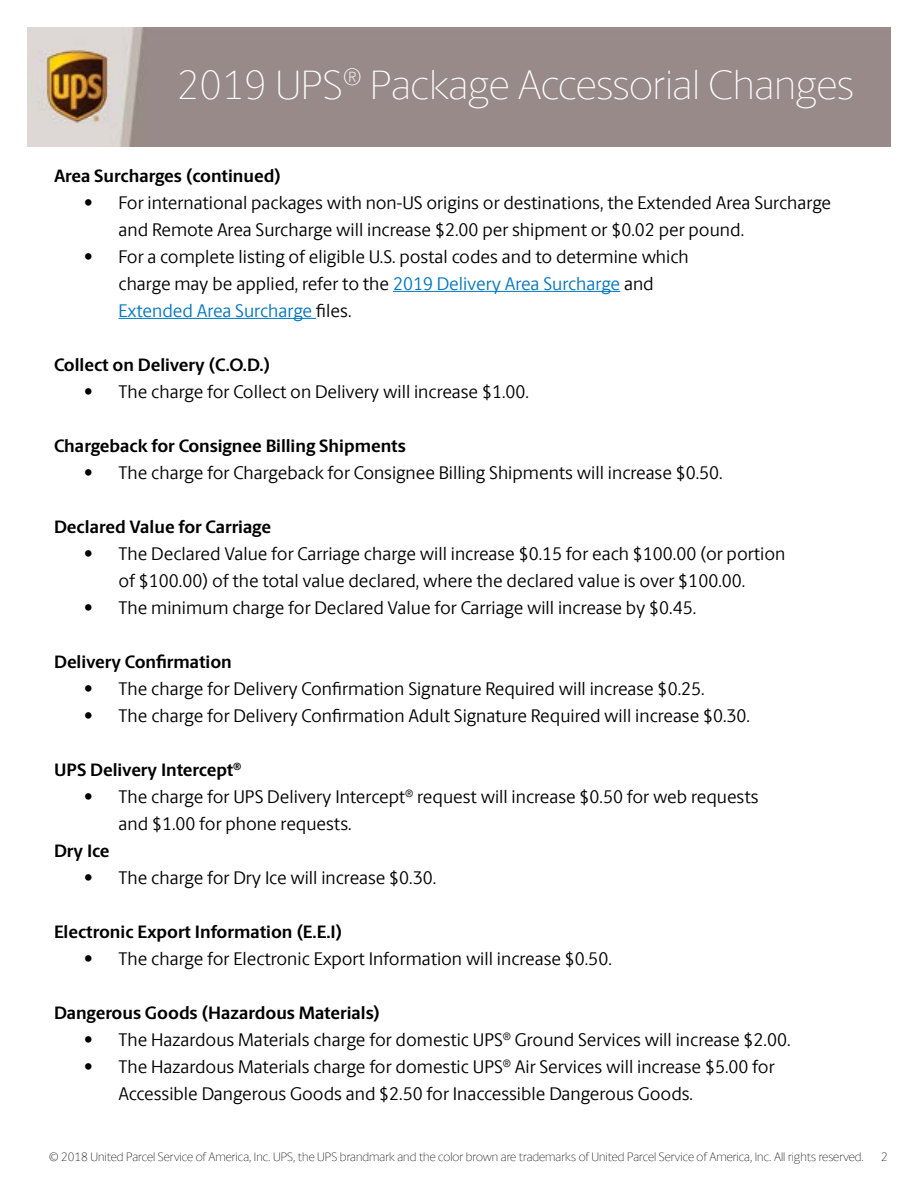
<style>
.page{position:relative;width:918px;height:1188px;background:#fff}
.page>*{position:absolute;margin:0;border:0;box-sizing:border-box;transform-origin:0 0}
.t1{font:200 40.35px "UPS Berlingske Sans";color:#fff}
.t2{font:18px/27px "UPS Berlingske Sans";color:#000}
.t3{font:700 18px "UPS Berlingske Sans";color:#000}
.t4{font:200 12px "UPS Berlingske Sans";color:#000}
.s1{color:#0076c0}
</style>
<div class="page">
<img style="left:27px;top:27px;width:864px;height:119px">
<hr style="left:393px;top:291px;width:227px;height:1px;background:#0076c0">
<hr style="left:118px;top:318px;width:198px;height:1px;background:#0076c0">
<h1 class="t1" style="left:177px;top:61px;width:678px">2019 UPS<sup>®</sup> Package Accessorial Changes</h1>
<p class="t3" style="left:54px;top:162px;width:229px">Area Surcharges (continued)</p>
<p class="t2" style="left:119px;top:189px;width:714px;text-indent:-35px">• For international packages with non-US origins or destinations, the Extended Area Surcharge and Remote Area Surcharge will increase $2.00 per shipment or $0.02 per pound.</p>
<p class="t2" style="left:119px;top:243px;width:572px;text-indent:-35px">• For a complete listing of eligible U.S. postal codes and to determine which charge may be applied, refer to the <span class="s1">2019 Delivery Area Surcharge</span> and<br><span class="s1">Extended Area Surcharge</span> files.</p>
<p class="t3" style="left:54px;top:351px;width:218px">Collect on Delivery (C.O.D.)</p>
<p class="t2" style="left:84px;top:378px;width:446px">• The charge for Collect on Delivery will increase $1.00.</p>
<p class="t3" style="left:54px;top:432px;width:354px">Chargeback for Consignee Billing Shipments</p>
<p class="t2" style="left:84px;top:459px;width:640px">• The charge for Chargeback for Consignee Billing Shipments will increase $0.50.</p>
<p class="t3" style="left:54px;top:513px;width:218px">Declared Value for Carriage</p>
<p class="t2" style="left:84px;top:540px;width:703px;text-align:center">• The Declared Value for Carriage charge will increase $0.15 for each $100.00 (or portion of $100.00) of the total value declared, where the declared value is over $100.00.</p>
<p class="t2" style="left:84px;top:594px;width:614px">• The minimum charge for Declared Value for Carriage will increase by $0.45.</p>
<p class="t3" style="left:54px;top:648px;width:179px">Delivery Confirmation</p>
<p class="t2" style="left:84px;top:675px;width:622px">• The charge for Delivery Confirmation Signature Required will increase $0.25.</p>
<p class="t2" style="left:84px;top:702px;width:667px">• The charge for Delivery Confirmation Adult Signature Required will increase $0.30.</p>
<p class="t3" style="left:54px;top:756px;width:189px">UPS Delivery Intercept<sup>®</sup></p>
<p class="t2" style="left:118px;top:783px;width:642px;text-indent:-34px">• The charge for UPS Delivery Intercept<sup>®</sup> request will increase $0.50 for web requests and $1.00 for phone requests.</p>
<p class="t3" style="left:54px;top:837px;width:57px">Dry Ice</p>
<p class="t2" style="left:84px;top:864px;width:354px">• The charge for Dry Ice will increase $0.30.</p>
<p class="t3" style="left:54px;top:918px;width:290px">Electronic Export Information (E.E.I)</p>
<p class="t2" style="left:84px;top:945px;width:529px">• The charge for Electronic Export Information will increase $0.50.</p>
<p class="t3" style="left:54px;top:999px;width:328px">Dangerous Goods (Hazardous Materials)</p>
<p class="t2" style="left:84px;top:1026px;width:708px">• The Hazardous Materials charge for domestic UPS<sup>®</sup> Ground Services will increase $2.00.</p>
<p class="t2" style="left:118px;top:1053px;width:658px;text-indent:-34px">• The Hazardous Materials charge for domestic UPS<sup>®</sup> Air Services will increase $5.00 for<br>Accessible Dangerous Goods and $2.50 for Inaccessible Dangerous Goods.</p>
<p class="t4" style="left:49px;top:1150px;width:816px">© 2018 United Parcel Service of America, Inc. UPS, the UPS brandmark and the color brown are trademarks of United Parcel Service of America, Inc. All rights reserved.</p>
<p class="t4" style="left:881px;top:1150px;width:8px">2</p>
</div>
